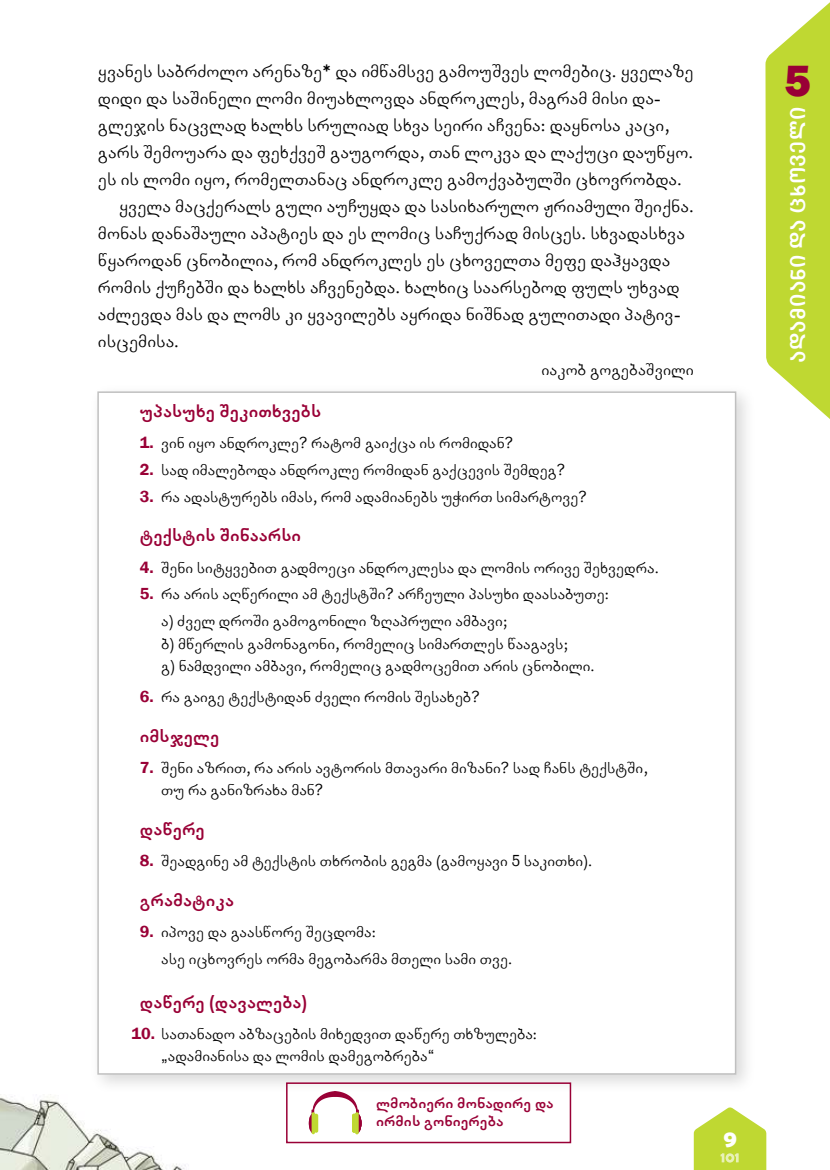
<style>
.page{position:relative;width:830px;height:1170px;background:#fff}
.page>*{position:absolute;margin:0;border:0;box-sizing:border-box;transform-origin:0 0}
.t1{font:800 45px "Franklin Gothic";color:#990036}
.t2{font:700 24px "Berlin Sans FB Demi";color:#fff}
.t3{font:700 21px "Kolhety New";color:#fff}
.t4{font:18px "Kolhety Normal New";color:#000}
.t5{font:800 18px "Kolhety New";color:#990036}
.t6{font:16.5px "Kolhety Normal New";color:#000}
.t7{font:15.75px/22.5px "Kolhety Normal New";color:#000}
.t8{font:800 15px/18px "Kolhety New";color:#990036}
.s1{font-family:"Franklin Gothic";font-weight:600;font-size:16.5px;color:#990036}
</style>
<div class="page">
<img style="left:0;top:1094px;width:186px;height:75px">
<div style="left:89px;top:383px;width:667px;height:711px;background:#000;opacity:.15"></div>
<div style="left:98px;top:392px;width:637px;height:681px;background:#fff"></div>
<svg style="left:309px;top:1090px;width:52px;height:42px"></svg>
<hr style="left:355px;top:1112px;width:3px;height:22px;background:#bfd832;border-radius:2px">
<div style="left:286px;top:1082px;width:285px;height:61px;border:2px solid #990036"></div>
<svg style="left:765px;top:3px;width:64px;height:415px;background:#c8de51"></svg>
<svg style="left:693px;top:1107px;width:73px;height:62px"></svg>
<p class="t4" style="left:98px;top:64px;width:597px">YVANES SABRZOLO ARENAZE* DA IMWAMSVE GAMOUSVES LOMEBIC. YVELAZE</p>
<p class="t4" style="left:98px;top:91px;width:564px">DIDI DA SASINELI LOMI MIUAXLOVDA ANDROKLES, MAGRAM MISI DA-</p>
<p class="t4" style="left:98px;top:118px;width:572px">GLEJIS NACVLAD XALXS SRULIAD SXVA SEIRI ACVENA: DAYNOSA KACI,</p>
<p class="t4" style="left:98px;top:145px;width:596px">GARS SEMOUARA DA FEXQVES GAUGORDA, TAN LOKVA DA LAQUCI DAUWYO.</p>
<p class="t4" style="left:98px;top:172px;width:585px">ES IS LOMI IYO, ROMELTANAC ANDROKLE GAMOQVABULSI CXOVROBDA.</p>
<p class="t4" style="left:119px;top:199px;width:575px">YVELA MACQERALS GULI AUCUYDA DA SASIXARULO JRIAMULI SEIQNA.</p>
<p class="t4" style="left:98px;top:226px;width:588px">MONAS DANASAULI APATIES DA ES LOMIC SACUQRAD MISCES. SXVADASXVA</p>
<p class="t4" style="left:98px;top:253px;width:573px">WYARODAN CNOBILIA, ROM ANDROKLES ES CXOVELTA MEFE DAHYAVDA</p>
<p class="t4" style="left:98px;top:280px;width:583px">ROMIS QUCEBSI DA XALXS ACVENEBDA. XALXIC SAARSEBOD FULS UXVAD</p>
<p class="t4" style="left:98px;top:307px;width:584px">AZLEVDA MAS DA LOMS KI YVAVILEBS AYRIDA NISNAD GULITADI PATIV-</p>
<p class="t4" style="left:98px;top:334px;width:82px">ISCEMISA.</p>
<p class="t6" style="left:541px;top:363px;width:154px">IAKOB GOGEBASVILI</p>
<p class="t5" style="left:140px;top:404px;width:183px">UPASUXE SEKITXVEBS</p>
<p class="t7" style="left:140px;top:433px;width:374px"><span class="s1">1.</span> VIN IYO ANDROKLE? RATOM GAIQCA IS ROMIDAN?</p>
<p class="t7" style="left:140px;top:460px;width:426px"><span class="s1">2.</span> SAD IMALEBODA ANDROKLE ROMIDAN GAQCEVIS SEMDEG?</p>
<p class="t7" style="left:140px;top:487px;width:448px"><span class="s1">3.</span> RA ADASTUREBS IMAS, ROM ADAMIANEBS UWIRT SIMARTOVE?</p>
<p class="t5" style="left:140px;top:528px;width:163px">TEQSTIS SINAARSI</p>
<p class="t7" style="left:140px;top:558px;width:520px"><span class="s1">4.</span> SENI SITYVEBIT GADMOECI ANDROKLESA DA LOMIS ORIVE SEXVEDRA.</p>
<p class="t7" style="left:161px;top:582px;width:449px;line-height:26.7px;text-indent:-21px"><span class="s1">5.</span> RA ARIS ARWERILI AM TEQSTSI? ARCEULI PASUXI DAASABUTE:<br>A) ZVEL DROSI GAMOGONILI ZRAPRULI AMBAVI;</p>
<p class="t7" style="left:161px;top:634px;width:434px">B) MWERLIS GAMONAGONI, ROMELIC SIMARTLES WAAGAVS;<br>G) NAMDVILI AMBAVI, ROMELIC GADMOCEMIT ARIS CNOBILI.</p>
<p class="t7" style="left:140px;top:687px;width:341px"><span class="s1">6.</span> RA GAIGE TEQSTIDAN ZVELI ROMIS SESAXEB?</p>
<p class="t5" style="left:140px;top:728px;width:81px">IMSJELE</p>
<p class="t7" style="left:161px;top:758px;width:487px;text-indent:-21px"><span class="s1">7.</span> SENI AZRIT, RA ARIS AVTORIS MTAVARI MIZANI? SAD CANS TEQSTSI,<br>TU RA GANIZRAXA MAN?</p>
<p class="t5" style="left:140px;top:822px;width:66px">DAWERE</p>
<p class="t7" style="left:140px;top:851px;width:453px"><span class="s1">8.</span> SEADGINE AM TEQSTIS TXROBIS GEGMA (GAMOYAVI 5 SAKITXI).</p>
<p class="t5" style="left:140px;top:892px;width:96px">GRAMATIKA</p>
<p class="t7" style="left:161px;top:920px;width:352px;line-height:26.7px;text-indent:-21px"><span class="s1">9.</span> IPOVE DA GAASWORE SECDOMA:<br>ASE ICXOVRES ORMA MEGOBARMA MTELI SAMI TVE.</p>
<p class="t5" style="left:140px;top:994px;width:169px">DAWERE (DAVALEBA)</p>
<p class="t7" style="left:161px;top:1024px;width:377px;text-indent:-30px"><span class="s1">10.</span> SATANADO ABZACEBIS MIXEDVIT DAWERE TXZULEBA: `ADAMIANISA DA LOMIS DAMEGOBREBA~</p>
<p class="t8" style="left:376px;top:1095px;width:179px">LMOBIERI MONADIRE DA<br>IRMIS GONIEREBA</p>
<h2 class="t2" style="left:723px;top:1124px;width:15px">9</h2>
<h1 class="t1" style="left:784px;top:54px;width:28px">5</h1>
<h3 class="t3" style="left:785px;top:363px;width:257px;rotate:-90deg">adamiani da cxoveli</h3>
</div>
